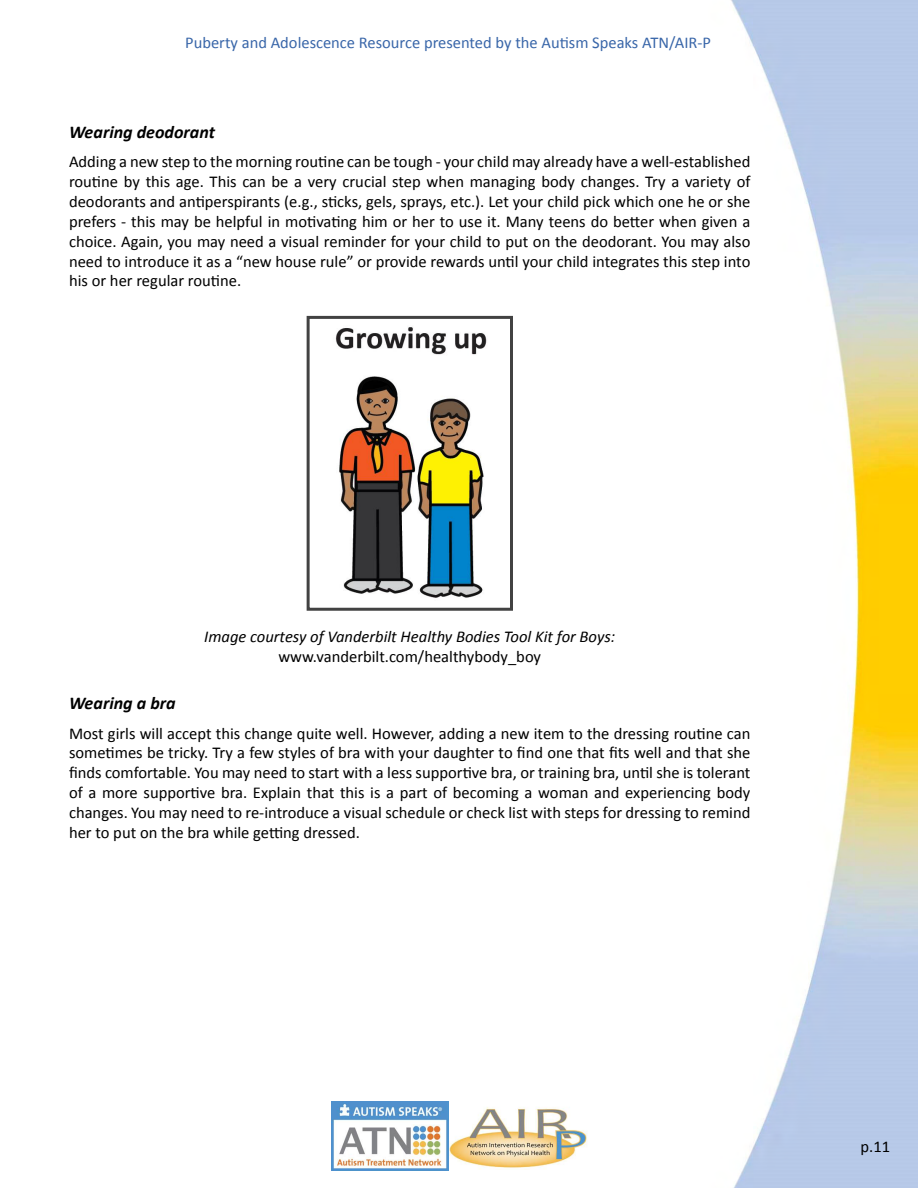
<style>
.page{position:relative;width:918px;height:1188px;background:#fff}
.page>*{position:absolute;margin:0;border:0;box-sizing:border-box;transform-origin:0 0}
.t1{font:italic 700 18px "Calibri";color:#000}
.Paragraph_Style16{font:16.5px/19.8px "Calibri";color:#000;text-align:justify}
.Paragraph_Style16-2{font:italic 16.5px/19.8px "Calibri";color:#000;text-align:center}
.t2{font:16.5px "Calibri";color:#3966a9}
.Paragraph_Style1{font:16.5px "Calibri";color:#000}
.s1{font-style:normal}
</style>
<div class="page">
<img style="left:306px;top:0;width:612px;height:1188px">
<img style="left:331px;top:1101px;width:257px;height:69px">
<img style="left:311px;top:320px;width:198px;height:287px">
<div style="left:307px;top:316px;width:206px;height:295px;border:3px solid #424242"></div>
<p class="t2" style="left:185px;top:32px;width:527px">Puberty and Adolescence Resource presented by the Autism Speaks ATN/AIR-P</p>
<p class="t1" style="left:69px;top:120px;width:148px">Wearing deodorant</p>
<p class="Paragraph_Style16" style="left:69px;top:152px;width:683px">Adding a new step to the morning routine can be tough - your child may already have a well-established routine by this age. This can be a very crucial step when managing body changes. Try a variety of deodorants and antiperspirants (e.g., sticks, gels, sprays, etc.). Let your child pick which one he or she prefers - this may be helpful in motivating him or her to use it. Many teens do better when given a choice. Again, you may need a visual reminder for your child to put on the deodorant. You may also need to introduce it as a “new house rule” or provide rewards until your child integrates this step into his or her regular routine.</p>
<p class="t1" style="left:69px;top:692px;width:108px">Wearing a bra</p>
<p class="Paragraph_Style16-2" style="left:204px;top:626px;width:413px">Image courtesy of Vanderbilt Healthy Bodies Tool Kit for Boys: <span class="s1">www.vanderbilt.com/healthybody_boy</span></p>
<p class="Paragraph_Style16" style="left:69px;top:723px;width:683px">Most girls will accept this change quite well. However, adding a new item to the dressing routine can sometimes be tricky. Try a few styles of bra with your daughter to find one that fits well and that she finds comfortable. You may need to start with a less supportive bra, or training bra, until she is tolerant of a more supportive bra. Explain that this is a part of becoming a woman and experiencing body changes. You may need to re-introduce a visual schedule or check list with steps for dressing to remind her to put on the bra while getting dressed.</p>
<p class="Paragraph_Style1" style="left:861px;top:1136px;width:31px">p.11</p>
</div>
